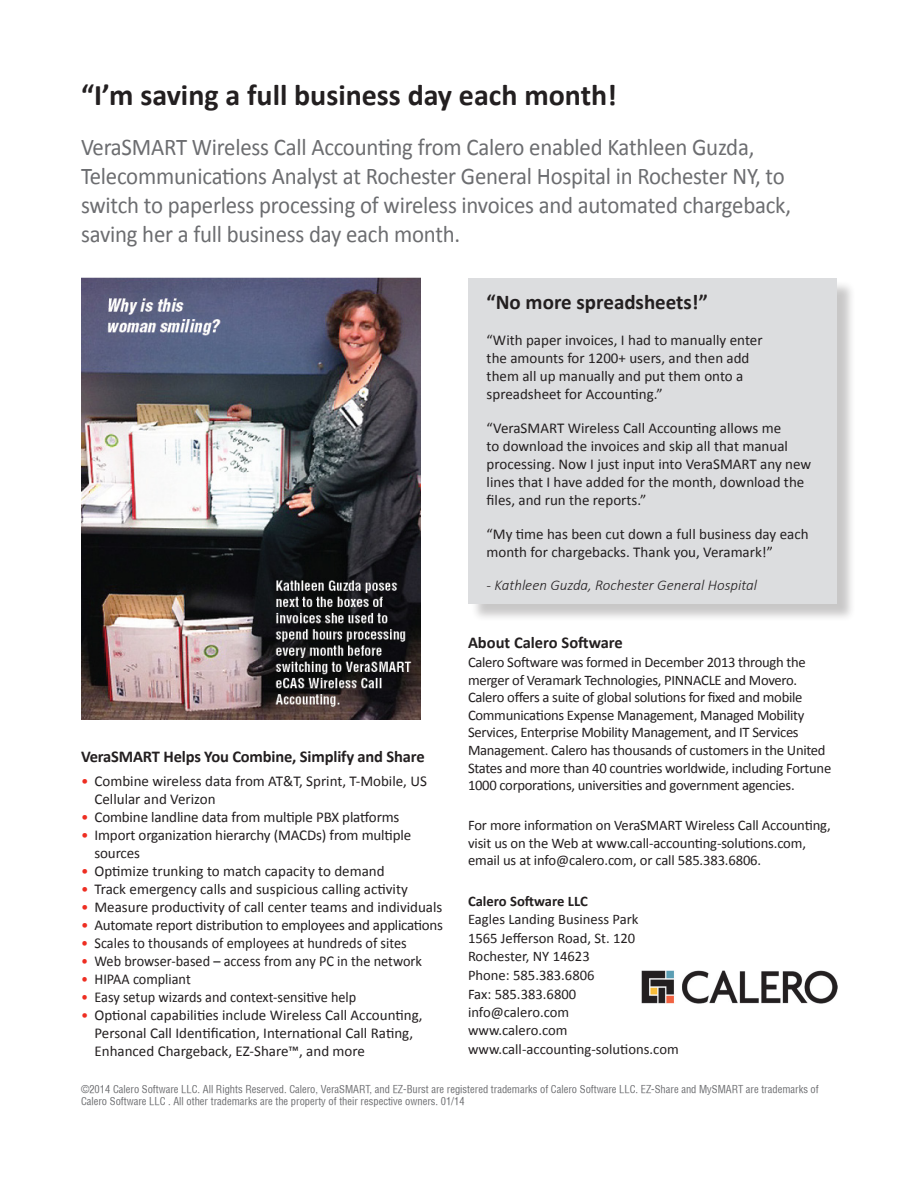
<style>
.page{position:relative;width:918px;height:1188px;background:#fff}
.page>*{position:absolute;margin:0;border:0;box-sizing:border-box;transform-origin:0 0}
.t1{font:700 30px "Calibri";color:#231f20}
.t2{font:24px/28.8px "Calibri";letter-spacing:-.01em;color:#6c6d70;scale:.95 1}
.t3{font:700 21px "Calibri";color:#231f20}
.t4{font:700 16.5px "Calibri";letter-spacing:-.01em;color:#231f20}
.t5{font:15px/18px "Calibri";color:#231f20}
.t6{font:15px "Calibri";color:#231f20;scale:.95 1}
.t7{font:15px "Calibri";letter-spacing:-.02em;color:#231f20}
.t8{font:italic 300 15px "Calibri";color:#231f20}
.t9{font:14.7px/17.5px "Calibri";letter-spacing:-.02em;color:#231f20}
.t10{font:14.7px "Calibri";color:#231f20}
.t11{font:700 14.7px "Calibri";color:#231f20}
.t12{font:condensed 10.5px/12.6px "Helvetica";color:#6c6d70}
.s1{color:#ee2e22}
.s2{font-size:14.7px;color:#ee2e22}
</style>
<div class="page">
<div style="left:470px;top:280px;width:386px;height:342px;background:#231f20;opacity:.25"></div>
<div style="left:468px;top:278px;width:369px;height:326px;background:#dcdddf"></div>
<img style="left:81px;top:278px;width:339px;height:441px">
<img style="left:642px;top:970px;width:195px;height:33px">
<p class="t1" style="left:81px;top:76px;width:537px">“I’m saving a full business day each month!</p>
<p class="t2" style="left:81px;top:133px;width:749px">VeraSMART Wireless Call Accounting from Calero enabled Kathleen Guzda, Telecommunications Analyst at Rochester General Hospital in Rochester NY, to switch to paperless processing of wireless invoices and automated chargeback, saving her a full business day each month.</p>
<p class="t3" style="left:487px;top:289px;width:223px">“No more spreadsheets!”</p>
<p class="t5" style="left:487px;top:331px;width:277px">“With paper invoices, I had to manually enter</p>
<p class="t5" style="left:487px;top:349px;width:264px">the amounts for 1200+ users, and then add</p>
<p class="t5" style="left:487px;top:367px;width:258px">them all up manually and put them onto a spreadsheet for Accounting.”</p>
<p class="t5" style="left:487px;top:419px;width:326px">“VeraSMART Wireless Call Accounting allows me<br>to download the invoices and skip all that manual processing. Now I just input into VeraSMART any new lines that I have added for the month, download the files, and run the reports.”</p>
<p class="t5" style="left:487px;top:525px;width:323px">“My time has been cut down a full business day each month for chargebacks. Thank you, Veramark!”</p>
<p class="t8" style="left:487px;top:575px;width:272px">- Kathleen Guzda, Rochester General Hospital</p>
<p class="t4" style="left:468px;top:632px;width:156px">About Calero Software</p>
<p class="t9" style="left:468px;top:654px;width:365px">Calero Software was formed in December 2013 through the merger of Veramark Technologies, PINNACLE and Movero.<br>Calero offers a suite of global solutions for fixed and mobile Communications Expense Management, Managed Mobility Services, Enterprise Mobility Management, and IT Services Management. Calero has thousands of customers in the United States and more than 40 countries worldwide, including Fortune 1000 corporations, universities and government agencies.</p>
<p class="t9" style="left:468px;top:817px;width:364px">For more information on VeraSMART Wireless Call Accounting, visit us on the Web at www.call-accounting-solutions.com, email us at info@calero.com, or call 585.383.6806.</p>
<p class="t11" style="left:468px;top:892px;width:121px">Calero Software LLC</p>
<p class="t10" style="left:468px;top:910px;width:172px">Eagles Landing Business Park</p>
<p class="t10" style="left:468px;top:929px;width:169px">1565 Jefferson Road, St. 120</p>
<p class="t10" style="left:468px;top:947px;width:123px">Rochester, NY 14623</p>
<p class="t10" style="left:468px;top:966px;width:128px">Phone: 585.383.6806</p>
<p class="t10" style="left:468px;top:984px;width:110px">Fax: 585.383.6800</p>
<p class="t9" style="left:468px;top:1003px;width:103px">info@calero.com</p>
<p class="t10" style="left:468px;top:1021px;width:101px">www.calero.com</p>
<p class="t10" style="left:468px;top:1039px;width:212px">www.call-accounting-solutions.com</p>
<p class="t12" style="left:81px;top:1082px;width:739px">©2014 Calero Software LLC. All Rights Reserved. Calero, VeraSMART, and EZ-Burst are registered trademarks of Calero Software LLC. EZ-Share and MySMART are trademarks of<br>Calero Software LLC . All other trademarks are the property of their respective owners. 01/14</p>
<p class="t4" style="left:81px;top:746px;width:345px">VeraSMART Helps You Combine, Simplify and Share</p>
<p class="t5" style="left:94px;top:772px;width:334px;text-indent:-14px"><span class="s1">•</span> Combine wireless data from AT&amp;T, Sprint, T-Mobile, US<br>Cellular and Verizon</p>
<p class="t5" style="left:81px;top:808px;width:320px"><span class="s1">•</span> Combine landline data from multiple PBX platforms</p>
<p class="t5" style="left:94px;top:826px;width:318px;text-indent:-14px"><span class="s1">•</span> Import organization hierarchy (MACDs) from multiple sources</p>
<p class="t5" style="left:81px;top:862px;width:305px"><span class="s1">•</span> Optimize trunking to match capacity to demand</p>
<p class="t5" style="left:81px;top:880px;width:328px"><span class="s1">•</span> Track emergency calls and suspicious calling activity</p>
<p class="t5" style="left:81px;top:898px;width:363px"><span class="s1">•</span> Measure productivity of call center teams and individuals</p>
<p class="t7" style="left:81px;top:915px;width:363px"><span class="s1">•</span> Automate report distribution to employees and applications</p>
<p class="t6" style="left:81px;top:933px;width:344px"><span class="s1">•</span> Scales to thousands of employees at hundreds of sites</p>
<p class="t6" style="left:81px;top:951px;width:361px"><span class="s1">•</span> Web browser-based – access from any PC in the network</p>
<p class="t6" style="left:81px;top:969px;width:117px"><span class="s1">•</span> HIPAA compliant</p>
<p class="t6" style="left:81px;top:987px;width:291px"><span class="s1">•</span> Easy setup wizards and context-sensitive help</p>
<p class="t5" style="left:94px;top:1006px;width:330px;text-indent:-14px"><span class="s2">•</span> Optional capabilities include Wireless Call Accounting,<br>Personal Call Identification, International Call Rating,<br>Enhanced Chargeback, EZ-Share™, and more</p>
</div>
